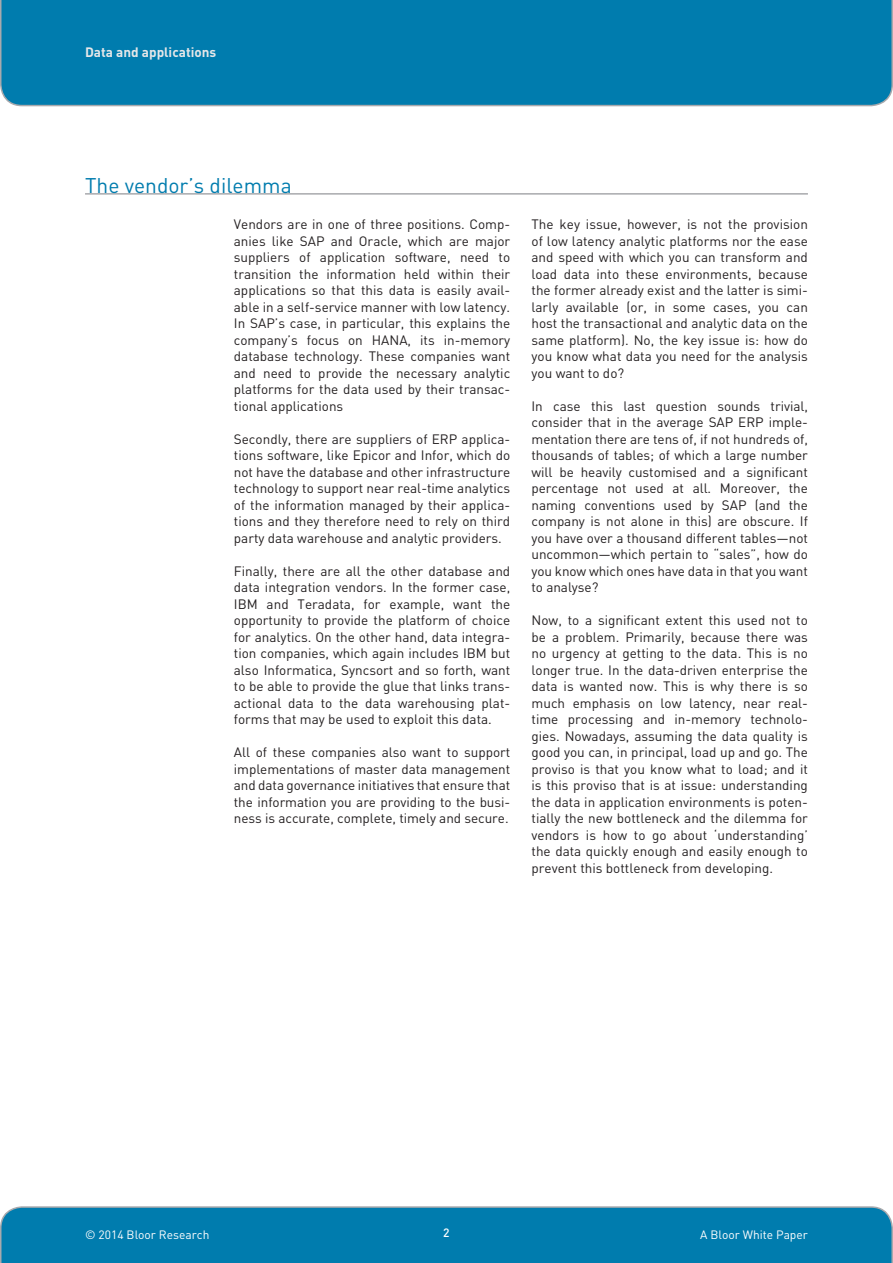
<style>
.page{position:relative;width:893px;height:1263px;background:#fff}
.page>*{position:absolute;margin:0;border:0;box-sizing:border-box;transform-origin:0 0}
.Header_-_Level_1{font:21px "DIN";color:#007cae}
.Body_copy{font:13.5px/16.5px "DIN";color:#231f20;text-align:justify}
.t1{font:700 13.5px "DIN";color:#e6e7e9}
.t2{font:12px "DIN";color:#fff}
.t3{font:500 12px "DIN";color:#fff}
</style>
<div class="page">
<div style="left:0;top:1206px;width:893px;height:57px;background:#007cae"></div>
<div style="left:0;top:0;width:893px;height:106px;background:#007cae"></div>
<hr style="left:85px;top:193px;width:723px;height:2px;background:#a8a9ad">
<p class="t1" style="left:85px;top:45px;width:133px">Data and applications</p>
<p class="Header_-_Level_1" style="left:85px;top:173px;width:208px">The vendor’s dilemma</p>
<p class="Body_copy" style="left:234px;top:216px;width:278px;text-align:left">Vendors are in one of three positions. Comp&shy;anies like SAP and Oracle, which are major suppliers of application software, need to transition the information held within their applications so that this data is easily avail&shy;able in a self-service manner with low latency.<br>In SAP’s case, in particular, this explains the company’s focus on HANA, its in-memory database technology. These companies want and need to provide the necessary analytic platforms for the data used by their transac&shy;tional applications</p>
<p class="Body_copy" style="left:234px;top:431px;width:278px">Secondly, there are suppliers of ERP applica&shy;tions software, like Epicor and Infor, which do not have the database and other infrastructure technology to support near real-time analytics of the information managed by their applica&shy;tions and they therefore need to rely on third party data warehouse and analytic providers.</p>
<p class="Body_copy" style="left:234px;top:563px;width:278px">Finally, there are all the other database and data integration vendors. In the former case, IBM and Teradata, for example, want the opportunity to provide the platform of choice for analytics. On the other hand, data integra&shy;tion companies, which again includes IBM but also Informatica, Syncsort and so forth, want to be able to provide the glue that links trans&shy;actional data to the data warehousing plat&shy;forms that may be used to exploit this data.</p>
<p class="Body_copy" style="left:234px;top:744px;width:278px">All of these companies also want to support implementations of master data management and data governance initiatives that ensure that the information you are providing to the busi&shy;ness is accurate, complete, timely and secure.</p>
<p class="Body_copy" style="left:531px;top:216px;width:278px">The key issue, however, is not the provision of low latency analytic platforms nor the ease and speed with which you can transform and load data into these environments, because the former already exist and the latter is simi&shy;larly available (or, in some cases, you can host the transactional and analytic data on the same platform). No, the key issue is: how do you know what data you need for the analysis you want to do?</p>
<p class="Body_copy" style="left:531px;top:398px;width:278px">In case this last question sounds trivial, consider that in the average SAP ERP imple&shy;mentation there are tens of, if not hundreds of, thousands of tables; of which a large number will be heavily customised and a significant percentage not used at all. Moreover, the naming conventions used by SAP (and the company is not alone in this) are obscure. If you have over a thousand different tables—not uncommon—which pertain to “sales”, how do you know which ones have data in that you want to analyse?</p>
<p class="Body_copy" style="left:531px;top:612px;width:278px">Now, to a significant extent this used not to be a problem. Primarily, because there was no urgency at getting to the data. This is no longer true. In the data-driven enterprise the data is wanted now. This is why there is so much emphasis on low latency, near real&shy;time processing and in-memory technolo&shy;gies. Nowadays, assuming the data quality is good you can, in principal, load up and go. The proviso is that you know what to load; and it is this proviso that is at issue: understanding the data in application environments is poten&shy;tially the new bottleneck and the dilemma for vendors is how to go about ‘understanding’ the data quickly enough and easily enough to prevent this bottleneck from developing.</p>
<p class="t2" style="left:85px;top:1228px;width:126px">© 2014 Bloor Research</p>
<p class="t3" style="left:443px;top:1225px;width:8px">2</p>
<p class="t2" style="left:700px;top:1228px;width:109px">A Bloor White Paper</p>
</div>
